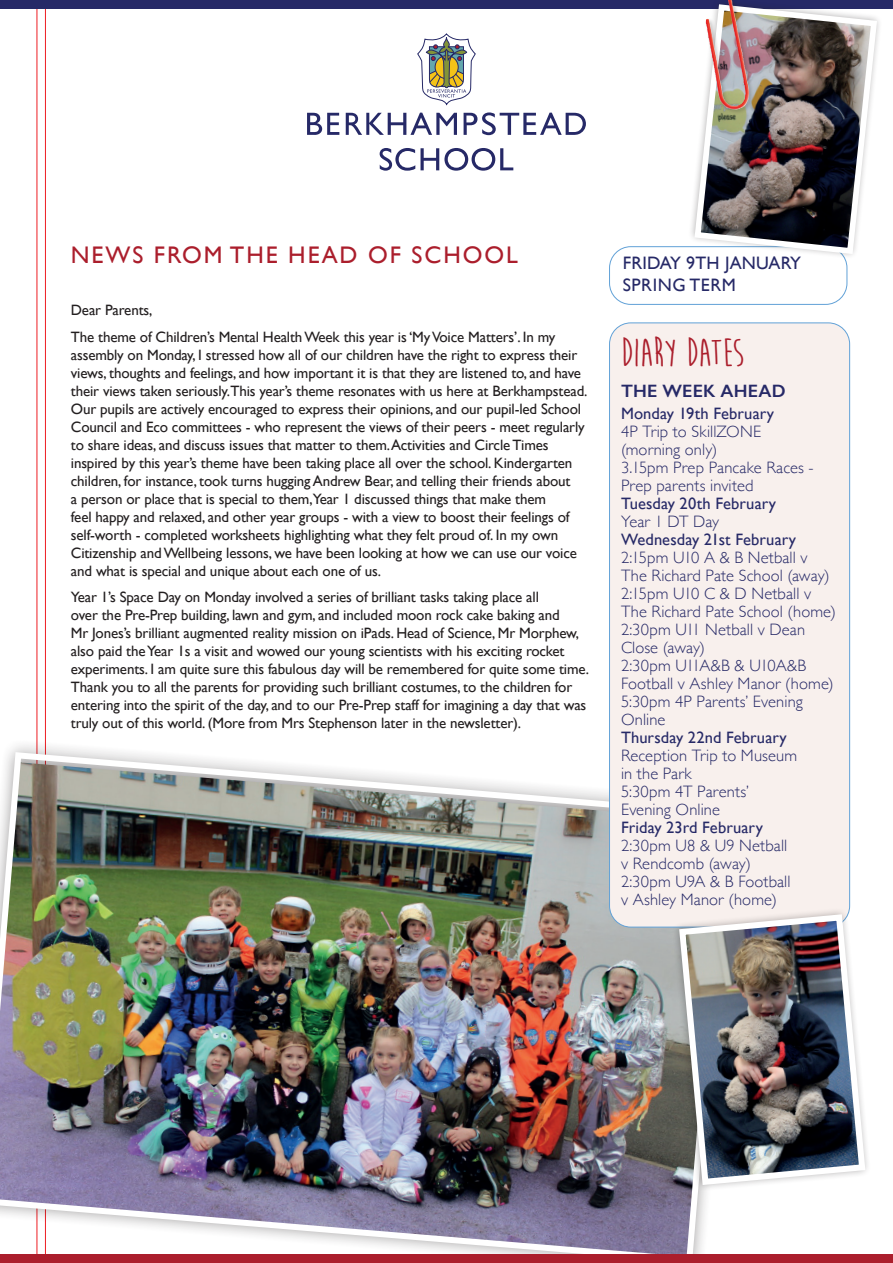
<style>
.page{position:relative;width:893px;height:1263px;background:#fff}
.page>*{position:absolute;margin:0;border:0;box-sizing:border-box;transform-origin:0 0}
.t1{font:700 40.5px "Moon Flower";letter-spacing:-.025em;color:#ab1e2c}
.t2{font:24px "Gill Sans";letter-spacing:.08em;color:#ab1e2c}
.t3{font:18px/21.6px "Gill Sans";letter-spacing:.01em;color:#262967}
.t4{font:600 18px "Gill Sans";letter-spacing:.015em;color:#262967}
.t5{font:300 16.5px/18px "Gill Sans";letter-spacing:.005em;color:#262967}
.t6{font:16.5px "Gill Sans";letter-spacing:.005em;color:#262967}
.t7{font:15px/18px "Gill Sans";letter-spacing:-.01em;color:#231f20}
</style>
<div class="page">
<hr style="left:37px;top:0;width:1px;height:1263px;background:#ee1d23">
<hr style="left:45px;top:0;width:1px;height:1263px;background:#ee1d23">
<img style="left:0;top:749px;width:706px;height:505px">
<div style="left:0;top:1254px;width:893px;height:9px;background:#ab1e2c"></div>
<div style="left:0;top:0;width:893px;height:9px;background:#262967"></div>
<svg style="left:380px;top:148px;width:35px;height:23px"></svg>
<svg style="left:421px;top:148px;width:18px;height:22px"></svg>
<svg style="left:444px;top:148px;width:24px;height:23px"></svg>
<div style="left:448px;top:151px;width:17px;height:17px;background:#fff;border-radius:50%"></div>
<svg style="left:472px;top:148px;width:23px;height:23px"></svg>
<div style="left:475px;top:151px;width:17px;height:17px;background:#fff;border-radius:50%"></div>
<svg style="left:500px;top:148px;width:13px;height:22px"></svg>
<svg style="left:307px;top:113px;width:32px;height:22px"></svg>
<svg style="left:346px;top:113px;width:111px;height:22px"></svg>
<svg style="left:464px;top:112px;width:122px;height:23px"></svg>
<svg style="left:417px;top:34px;width:59px;height:72px"></svg>
<div style="left:609px;top:246px;width:238px;height:59px;border:1px solid #61a1d7;border-radius:21px"></div>
<div style="left:609px;top:323px;width:241px;height:604px;background:#f8f0ed;border-radius:21px"></div>
<img style="left:691px;top:7px;width:188px;height:250px">
<div style="left:705px;top:0;width:50px;height:116px;background:#231f20;opacity:.25"></div>
<img style="left:726px;top:0;width:20px;height:106px">
<svg style="left:671px;top:906px;width:180px;height:287px"></svg>
<img style="left:676px;top:911px;width:192px;height:277px">
<h2 class="t2" style="left:71px;top:241px;width:448px">NEWS FROM THE HEAD OF SCHOOL</h2>
<p class="t7" style="left:71px;top:297px;width:486px;line-height:26.5px">Dear Parents,<br>The theme of Children’s Mental Health Week this year is ‘My Voice Matters’. In my</p>
<p class="t7" style="left:71px;top:345px;width:518px">assembly on Monday, I stressed how all of our children have the right to express their views, thoughts and feelings, and how important it is that they are listened to, and have their views taken seriously.This year’s theme resonates with us here at Berkhampstead.<br>Our pupils are actively encouraged to express their opinions, and our pupil-led School Council and Eco committees - who represent the views of their peers - meet regularly to share ideas, and discuss issues that matter to them.Activities and Circle Times inspired by this year’s theme have been taking place all over the school. Kindergarten children, for instance, took turns hugging Andrew Bear, and telling their friends about<br>a person or place that is special to them,Year 1 discussed things that make them<br>feel happy and relaxed, and other year groups - with a view to boost their feelings of self-worth - completed worksheets highlighting what they felt proud of. In my own Citizenship and Wellbeing lessons, we have been looking at how we can use our voice and what is special and unique about each one of us.</p>
<p class="t7" style="left:71px;top:588px;width:520px">Year 1’s Space Day on Monday involved a series of brilliant tasks taking place all<br>over the Pre-Prep building, lawn and gym, and included moon rock cake baking and<br>Mr Jones’s brilliant augmented reality mission on iPads. Head of Science, Mr Morphew, also paid the Year 1s a visit and wowed our young scientists with his exciting rocket experiments. I am quite sure this fabulous day will be remembered for quite some time.<br>Thank you to all the parents for providing such brilliant costumes, to the children for entering into the spirit of the day, and to our Pre-Prep staff for imagining a day that was truly out of this world. (More from Mrs Stephenson later in the newsletter).</p>
<p class="t3" style="left:623px;top:252px;width:180px">FRIDAY 9TH JANUARY<br>SPRING TERM</p>
<h1 class="t1" style="left:621px;top:332px;width:124px">DIARY DATES</h1>
<p class="t4" style="left:621px;top:380px;width:166px">THE WEEK AHEAD</p>
<p class="t6" style="left:621px;top:404px;width:155px">Monday 19th February</p>
<p class="t5" style="left:621px;top:422px;width:194px">4P Trip to SkillZONE (morning only)<br>3.15pm Prep Pancake Races -<br>Prep parents invited</p>
<p class="t6" style="left:621px;top:494px;width:157px">Tuesday 20th February</p>
<p class="t5" style="left:621px;top:512px;width:100px">Year 1 DT Day</p>
<p class="t6" style="left:621px;top:530px;width:177px">Wednesday 21st February</p>
<p class="t5" style="left:621px;top:548px;width:216px">2:15pm U10 A &amp; B Netball v<br>The Richard Pate School (away)<br>2:15pm U10 C &amp; D Netball v<br>The Richard Pate School (home)<br>2:30pm U11 Netball v Dean<br>Close (away)<br>2:30pm U11A&amp;B &amp; U10A&amp;B<br>Football v Ashley Manor (home)<br>5:30pm 4P Parents’ Evening<br>Online</p>
<p class="t6" style="left:621px;top:728px;width:167px">Thursday 22nd February</p>
<p class="t5" style="left:621px;top:746px;width:178px">Reception Trip to Museum in the Park<br>5:30pm 4T Parents’<br>Evening Online</p>
<p class="t6" style="left:621px;top:818px;width:143px">Friday 23rd February</p>
<p class="t5" style="left:621px;top:836px;width:171px">2:30pm U8 &amp; U9 Netball v Rendcomb (away)<br>2:30pm U9A &amp; B Football v Ashley Manor (home)</p>
</div>
